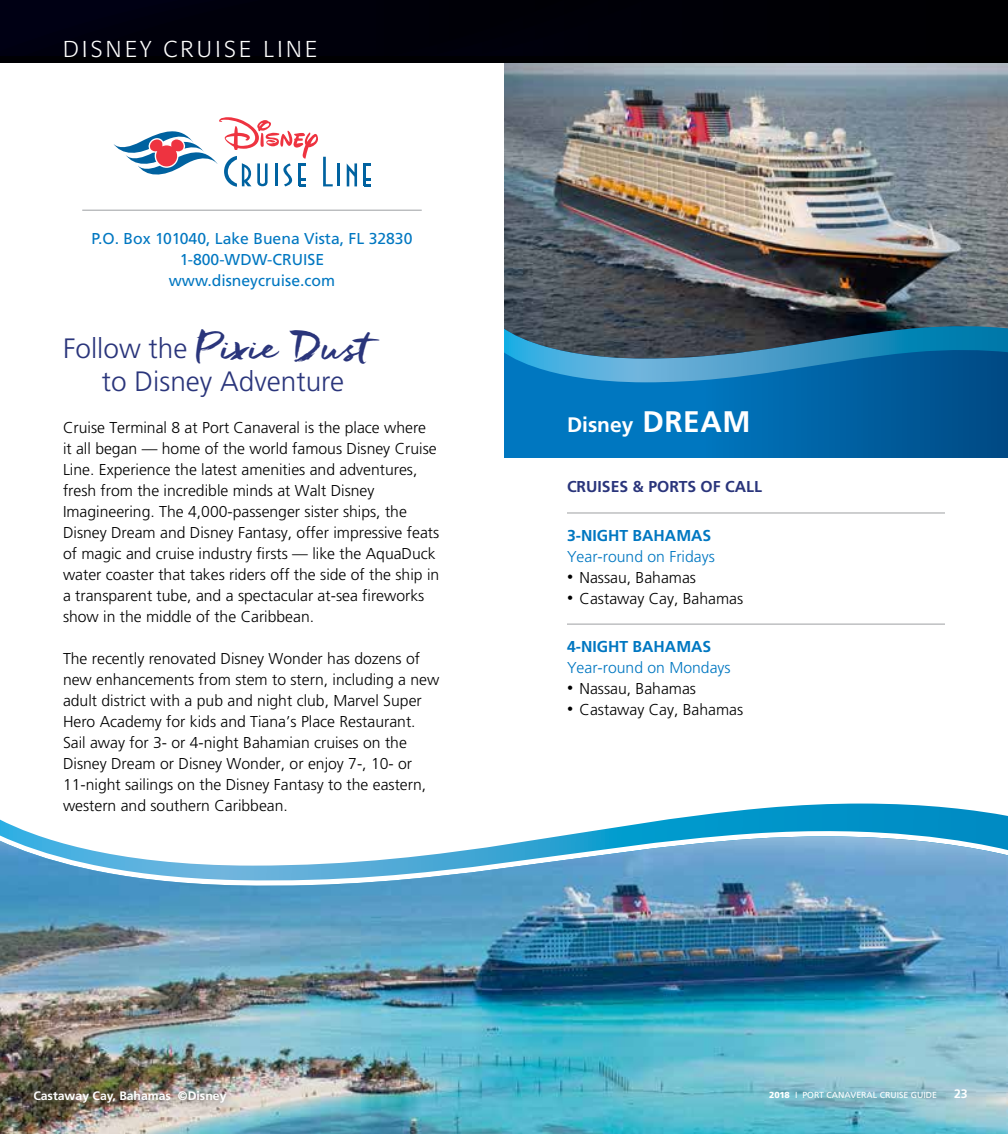
<style>
.page{position:relative;width:1008px;height:1134px;background:#fff}
.page>*{position:absolute;margin:0;border:0;box-sizing:border-box;transform-origin:0 0}
.t1{font:300 28px/33.2px "Frutiger";color:#2a357b;text-align:center}
.t2{font:300 22.75px "Formata BQ";letter-spacing:.15em;color:#fff}
.t3{font:700 21px "Frutiger";color:#fff}
.t4{font:300 15.75px/21px "Frutiger";color:#000}
.t5{font:15.75px/21px "Frutiger";color:#0077c1;text-align:center}
.t6{font:300 15.75px "Frutiger";color:#0077c1}
.t7{font:700 15.75px "Frutiger";color:#0077c1}
.t8{font:700 15.75px "Frutiger";color:#2a357b}
.t9{font:700 12.25px "Frutiger";color:#fff}
.t10{font:8.75px "Frutiger";color:#fff}
.s1{font-family:"Freeland";font-weight:400;font-size:42px}
.s2{font-size:29.75px}
.s3{font-size:12.25px}
.s4{font-weight:900}
</style>
<div class="page">
<img style="left:0;top:884px;width:1008px;height:250px">
<hr style="left:337px;top:163px;width:3px;height:23px;background:#0062a0">
<svg style="left:347px;top:163px;width:10px;height:23px"></svg>
<hr style="left:363px;top:163px;width:3px;height:23px;background:#0062a0">
<svg style="left:366px;top:163px;width:5px;height:3px"></svg>
<svg style="left:366px;top:178px;width:5px;height:8px"></svg>
<svg style="left:113px;top:117px;width:220px;height:70px"></svg>
<div style="left:504px;top:314px;width:504px;height:144px;background:linear-gradient(to right,#0082ce,#00508c)"></div>
<svg style="left:504px;top:359px;width:504px;height:23px"></svg>
<img style="left:504px;top:63px;width:504px;height:296px">
<svg style="left:0;top:804px;width:1008px;height:80px"></svg>
<div style="left:23px;top:1081px;width:213px;height:32px;background:#000;opacity:.75"></div>
<svg style="left:0;top:0;width:79px;height:63px"></svg>
<div style="left:79px;top:0;width:929px;height:63px;background:#000008"></div>
<hr style="left:567px;top:513px;width:378px;height:1px;background:#9d9fa2">
<hr style="left:567px;top:624px;width:378px;height:1px;background:#9d9fa2">
<hr style="left:82px;top:210px;width:340px;height:1px;background:#9d9fa2">
<h2 class="t2" style="left:63px;top:35px;width:255px">DISNEY CRUISE LINE</h2>
<p class="t5" style="left:92px;top:227px;width:322px">P.O. Box 101040, Lake Buena Vista, FL 32830<br>1-800-WDW-CRUISE<br>www.disneycruise.com</p>
<h1 class="t1" style="left:63px;top:331px;width:310px">Follow the <span class="s1">Pixie Dust </span>to Disney Adventure</h1>
<p class="t4" style="left:63px;top:417px;width:378px">Cruise Terminal 8 at Port Canaveral is the place where<br>it all began — home of the world famous Disney Cruise Line. Experience the latest amenities and adventures, fresh from the incredible minds at Walt Disney Imagineering. The 4,000-passenger sister ships, the Disney Dream and Disney Fantasy, offer impressive feats of magic and cruise industry firsts — like the AquaDuck water coaster that takes riders off the side of the ship in a transparent tube, and a spectacular at-sea fireworks show in the middle of the Caribbean.</p>
<p class="t4" style="left:63px;top:648px;width:378px">The recently renovated Disney Wonder has dozens of new enhancements from stem to stern, including a new adult district with a pub and night club, Marvel Super Hero Academy for kids and Tiana’s Place Restaurant.<br>Sail away for 3- or 4-night Bahamian cruises on the Disney Dream or Disney Wonder, or enjoy 7-, 10- or 11-night sailings on the Disney Fantasy to the eastern, western and southern Caribbean.</p>
<p class="t9" style="left:33px;top:1089px;width:195px">Castaway Cay, Bahamas ©Disney</p>
<h3 class="t3" style="left:567px;top:412px;width:185px">Disney <span class="s2">DREAM</span></h3>
<p class="t8" style="left:567px;top:478px;width:196px">CRUISES &amp; PORTS OF CALL</p>
<p class="t7" style="left:567px;top:526px;width:146px">3-NIGHT BAHAMAS</p>
<p class="t6" style="left:567px;top:547px;width:149px">Year-round on Fridays</p>
<p class="t4" style="left:567px;top:567px;width:131px"><span class="s3">•</span> Nassau, Bahamas</p>
<p class="t4" style="left:567px;top:588px;width:178px"><span class="s3">•</span> Castaway Cay, Bahamas</p>
<p class="t7" style="left:567px;top:637px;width:146px">4-NIGHT BAHAMAS</p>
<p class="t6" style="left:567px;top:658px;width:165px">Year-round on Mondays</p>
<p class="t4" style="left:567px;top:678px;width:131px"><span class="s3">•</span> Nassau, Bahamas</p>
<p class="t4" style="left:567px;top:699px;width:178px"><span class="s3">•</span> Castaway Cay, Bahamas</p>
<p class="t10" style="left:769px;top:1090px;width:169px"><span class="s4">2018</span> I PORT CANAVERAL CRUISE GUIDE</p>
<p class="t9" style="left:954px;top:1087px;width:15px">23</p>
</div>
